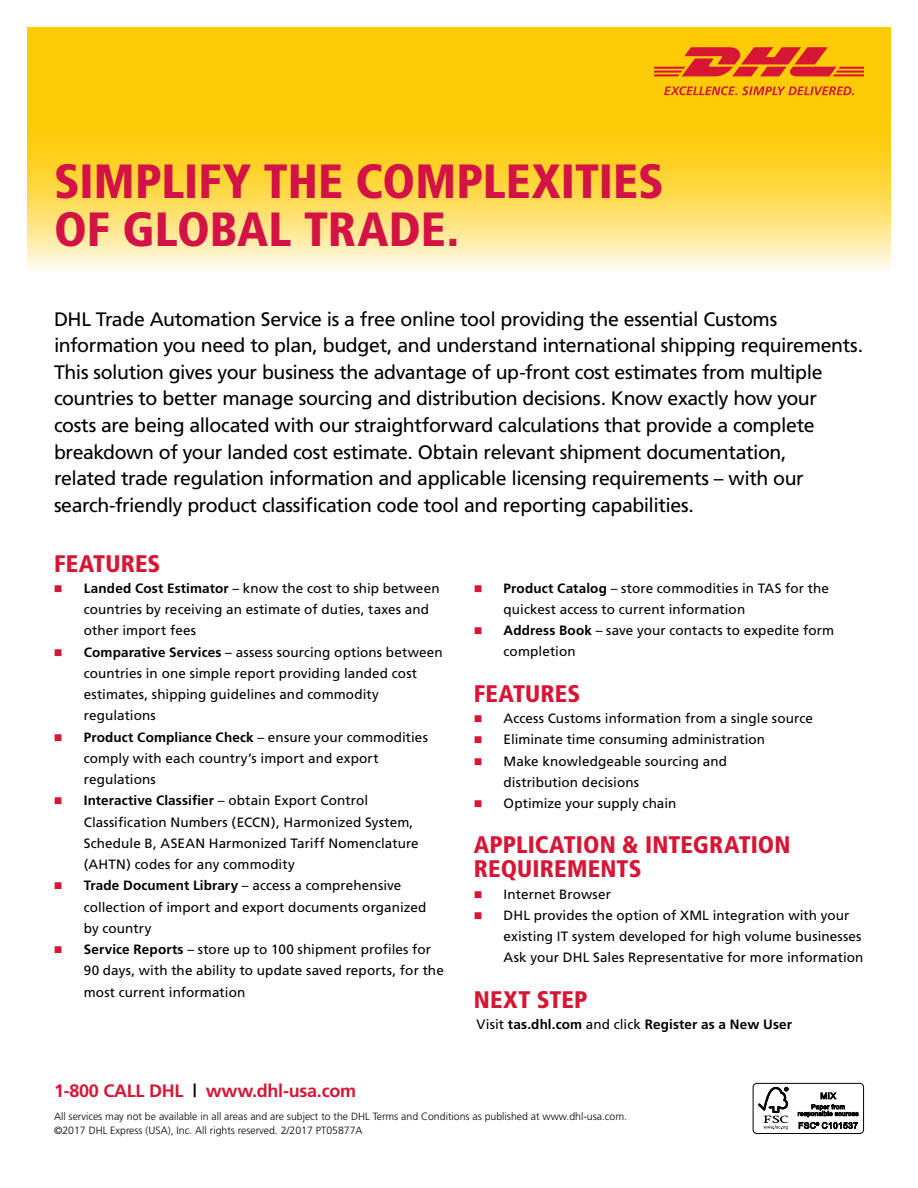
<style>
.page{position:relative;width:918px;height:1188px;background:#fff}
.page>*{position:absolute;margin:0;border:0;box-sizing:border-box;transform-origin:0 0}
.t1{font:900 condensed 48px/48px "Frutiger";color:#d31245}
.t2{font:900 condensed 24px/24px "Frutiger LT";letter-spacing:.005em;color:#d71635}
.t3{font:19.5px/26.5px "Frutiger";letter-spacing:-.02em;color:#000}
.t4{font:700 18px "Frutiger";letter-spacing:-.015em;color:#d71635}
.t5{font:13.5px/21.3px "Frutiger";letter-spacing:.005em;color:#000}
.t6{font:700 13.5px "Frutiger";letter-spacing:.01em;color:#000}
.t7{font:300 10.5px/14.2px "Frutiger";color:#000}
.s1{color:#d71635}
.s2{font-weight:700}
.s3{font-weight:400}
.s4{color:#000}
</style>
<div class="page">
<svg style="left:27px;top:94px;width:864px;height:176px;background:#feda50"></svg>
<div style="left:27px;top:27px;width:864px;height:67px;background:#ffcb05"></div>
<div style="left:753px;top:1083px;width:111px;height:51px;border:1px solid #000;border-radius:4px"></div>
<svg style="left:758px;top:1087px;width:30px;height:43px"></svg>
<svg style="left:798px;top:1092px;width:61px;height:37px"></svg>
<svg style="left:654px;top:47px;width:210px;height:29px"></svg>
<svg style="left:664px;top:86px;width:190px;height:9px"></svg>
<h1 class="t1" style="left:54px;top:157px;width:611px">SIMPLIFY THE COMPLEXITIES<br>OF GLOBAL TRADE.</h1>
<p class="t3" style="left:54px;top:305px;width:811px">DHL Trade Automation Service is a free online tool providing the essential Customs information you need to plan, budget, and understand international shipping requirements.<br>This solution gives your business the advantage of up-front cost estimates from multiple countries to better manage sourcing and distribution decisions. Know exactly how your costs are being allocated with our straightforward calculations that provide a complete breakdown of your landed cost estimate. Obtain relevant shipment documentation,<br>related trade regulation information and applicable licensing requirements – with our search-friendly product classification code tool and reporting capabilities.</p>
<h2 class="t2" style="left:54px;top:551px;width:108px">FEATURES</h2>
<p class="t5" style="left:84px;top:577px;width:357px;text-indent:-30px"><span class="s1">■</span> <span class="s2">Landed Cost Estimator</span> – know the cost to ship between countries by receiving an estimate of duties, taxes and other import fees</p>
<p class="t5" style="left:84px;top:641px;width:360px;text-indent:-30px"><span class="s1">■</span> <span class="s2">Comparative Services</span> – assess sourcing options between countries in one simple report providing landed cost estimates, shipping guidelines and commodity regulations</p>
<p class="t5" style="left:84px;top:726px;width:346px;text-indent:-30px"><span class="s1">■</span> <span class="s2">Product Compliance Check</span> – ensure your commodities comply with each country’s import and export regulations</p>
<p class="t5" style="left:84px;top:790px;width:337px;text-indent:-30px"><span class="s1">■</span> <span class="s2">Interactive Classifier</span> – obtain Export Control Classification Numbers (ECCN), Harmonized System, Schedule B, ASEAN Harmonized Tariff Nomenclature (AHTN) codes for any commodity</p>
<p class="t5" style="left:84px;top:875px;width:344px;text-indent:-30px"><span class="s1">■</span> <span class="s2">Trade Document Library</span> – access a comprehensive collection of import and export documents organized by country</p>
<p class="t5" style="left:84px;top:939px;width:362px;text-indent:-30px"><span class="s1">■</span> <span class="s2">Service Reports</span> – store up to 100 shipment profiles for<br>90 days, with the ability to update saved reports, for the most current information</p>
<p class="t5" style="left:504px;top:577px;width:327px;text-indent:-30px"><span class="s1">■</span> <span class="s2">Product Catalog</span> – store commodities in TAS for the quickest access to current information</p>
<p class="t5" style="left:504px;top:620px;width:332px;text-indent:-30px"><span class="s1">■</span> <span class="s2">Address Book</span> – save your contacts to expedite form completion</p>
<h2 class="t2" style="left:474px;top:681px;width:108px">FEATURES</h2>
<p class="t5" style="left:474px;top:708px;width:341px"><span class="s1">■</span> Access Customs information from a single source</p>
<p class="t5" style="left:474px;top:729px;width:293px"><span class="s1">■</span> Eliminate time consuming administration</p>
<p class="t5" style="left:504px;top:750px;width:225px;text-indent:-30px"><span class="s1">■</span> Make knowledgeable sourcing and distribution decisions</p>
<p class="t5" style="left:474px;top:793px;width:204px"><span class="s1">■</span> Optimize your supply chain</p>
<h2 class="t2" style="left:474px;top:833px;width:318px">APPLICATION &amp; INTEGRATION<br>REQUIREMENTS</h2>
<p class="t5" style="left:474px;top:883px;width:139px"><span class="s1">■</span> Internet Browser</p>
<p class="t5" style="left:504px;top:904px;width:361px;text-indent:-30px"><span class="s1">■</span> DHL provides the option of XML integration with your existing IT system developed for high volume businesses<br>Ask your DHL Sales Representative for more information</p>
<h2 class="t2" style="left:474px;top:987px;width:115px">NEXT STEP</h2>
<p class="t6" style="left:477px;top:1016px;width:317px"><span class="s3">Visit</span> tas.dhl.com <span class="s3">and click</span> Register as a New User</p>
<h3 class="t4" style="left:54px;top:1081px;width:304px">1-800 CALL DHL <span class="s4">|</span> www.dhl-usa.com</h3>
<p class="t7" style="left:54px;top:1109px;width:575px">All services may not be available in all areas and are subject to the DHL Terms and Conditions as published at www.dhl-usa.com. ©2017 DHL Express (USA), Inc. All rights reserved. 2/2017 PT05877A</p>
</div>
